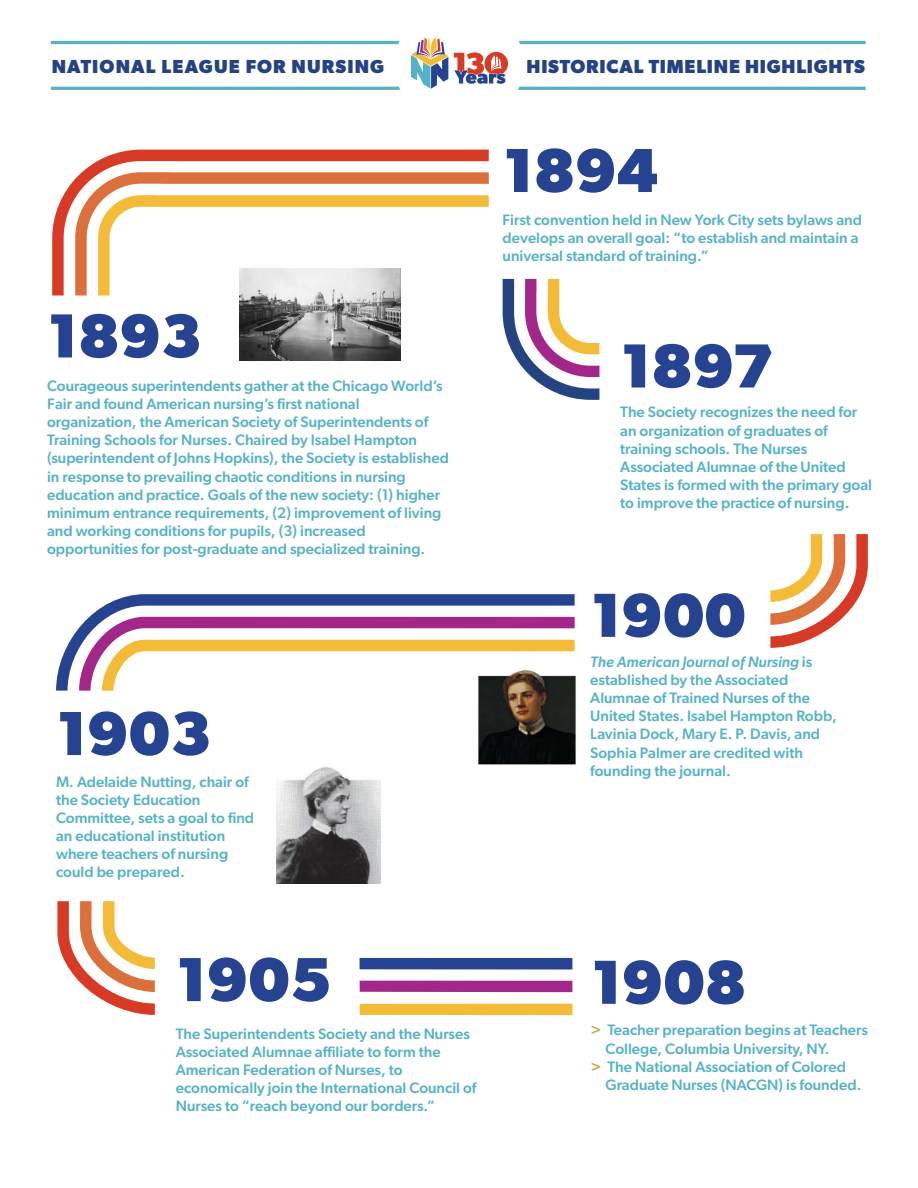
<style>
.page{position:relative;width:918px;height:1188px;background:#fff}
.page>*{position:absolute;margin:0;border:0;box-sizing:border-box;transform-origin:0 0}
.t1{font:700 62.4px "Gibson";color:#264391}
.t2{font:700 18.9px "Gibson";letter-spacing:.04em;color:#254380}
.t3{font:700 18.9px "Gibson";letter-spacing:.06em;color:#254380}
.t4{font:500 15.15px/18.1px "Gibson";color:#55b2c5}
.s1{font-style:italic}
.s2{color:#dba331}
</style>
<div class="page">
<svg style="left:51px;top:41px;width:349px;height:3px"></svg>
<svg style="left:51px;top:87px;width:349px;height:3px"></svg>
<svg style="left:519px;top:41px;width:347px;height:3px"></svg>
<svg style="left:518px;top:87px;width:348px;height:3px"></svg>
<svg style="left:411px;top:37px;width:37px;height:52px"></svg>
<svg style="left:454px;top:52px;width:54px;height:32px"></svg>
<svg style="left:239px;top:295px;width:162px;height:66px"></svg>
<img style="left:240px;top:295px;width:160px;height:65px">
<svg style="left:52px;top:150px;width:437px;height:145px"></svg>
<svg style="left:770px;top:534px;width:98px;height:114px"></svg>
<svg style="left:57px;top:901px;width:98px;height:114px"></svg>
<svg style="left:503px;top:279px;width:96px;height:121px"></svg>
<img style="left:478px;top:675px;width:98px;height:90px">
<svg style="left:56px;top:594px;width:519px;height:97px"></svg>
<img style="left:276px;top:767px;width:104px;height:117px">
<div style="left:360px;top:1004px;width:212px;height:11px;background:#f3bb38"></div>
<div style="left:360px;top:981px;width:212px;height:11px;background:#a32689"></div>
<div style="left:360px;top:958px;width:212px;height:12px;background:#264391"></div>
<p class="t3" style="left:52px;top:55px;width:334px">NATIONAL LEAGUE FOR NURSING</p>
<p class="t2" style="left:527px;top:55px;width:340px">HISTORICAL TIMELINE HIGHLIGHTS</p>
<h1 class="t1" style="left:47px;top:299px;width:157px">1893</h1>
<p class="t4" style="left:47px;top:376px;width:404px">Courageous superintendents gather at the Chicago World’s Fair and found American nursing’s first national organization, the American Society of Superintendents of Training Schools for Nurses. Chaired by Isabel Hampton (superintendent of Johns Hopkins), the Society is established in response to prevailing chaotic conditions in nursing education and practice. Goals of the new society: (1) higher minimum entrance requirements, (2) improvement of living and working conditions for pupils, (3) increased opportunities for post-graduate and specialized training.</p>
<h1 class="t1" style="left:56px;top:696px;width:157px">1903</h1>
<p class="t4" style="left:56px;top:772px;width:200px">M. Adelaide Nutting, chair of the Society Education<br>Committee, sets a goal to find an educational institution where teachers of nursing could be prepared.</p>
<h1 class="t1" style="left:503px;top:133px;width:157px">1894</h1>
<p class="t4" style="left:503px;top:211px;width:361px">First convention held in New York City sets bylaws and develops an overall goal: “to establish and maintain a universal standard of training.”</p>
<h1 class="t1" style="left:620px;top:329px;width:155px">1897</h1>
<p class="t4" style="left:620px;top:403px;width:253px">The Society recognizes the need for an organization of graduates of training schools. The Nurses Associated Alumnae of the United States is formed with the primary goal to improve the practice of nursing.</p>
<h1 class="t1" style="left:590px;top:578px;width:157px">1900</h1>
<p class="t4" style="left:590px;top:652px;width:248px"><span class="s1">The American Journal of Nursing</span> is established by the Associated<br>Alumnae of Trained Nurses of the<br>United States. Isabel Hampton Robb,<br>Lavinia Dock, Mary E. P. Davis, and<br>Sophia Palmer are credited with founding the journal.</p>
<h1 class="t1" style="left:176px;top:942px;width:157px">1905</h1>
<p class="t4" style="left:176px;top:1024px;width:302px">The Superintendents Society and the Nurses Associated Alumnae affiliate to form the American Federation of Nurses, to economically join the International Council of Nurses to “reach beyond our borders.”</p>
<h1 class="t1" style="left:591px;top:945px;width:157px">1908</h1>
<p class="t4" style="left:591px;top:1021px;width:279px"><span class="s2">&gt;</span> Teacher preparation begins at Teachers</p>
<p class="t4" style="left:606px;top:1039px;width:225px">College, Columbia University, NY.</p>
<p class="t4" style="left:591px;top:1057px;width:257px"><span class="s2">&gt;</span> The National Association of Colored</p>
<p class="t4" style="left:606px;top:1075px;width:257px">Graduate Nurses (NACGN) is founded.</p>
</div>
